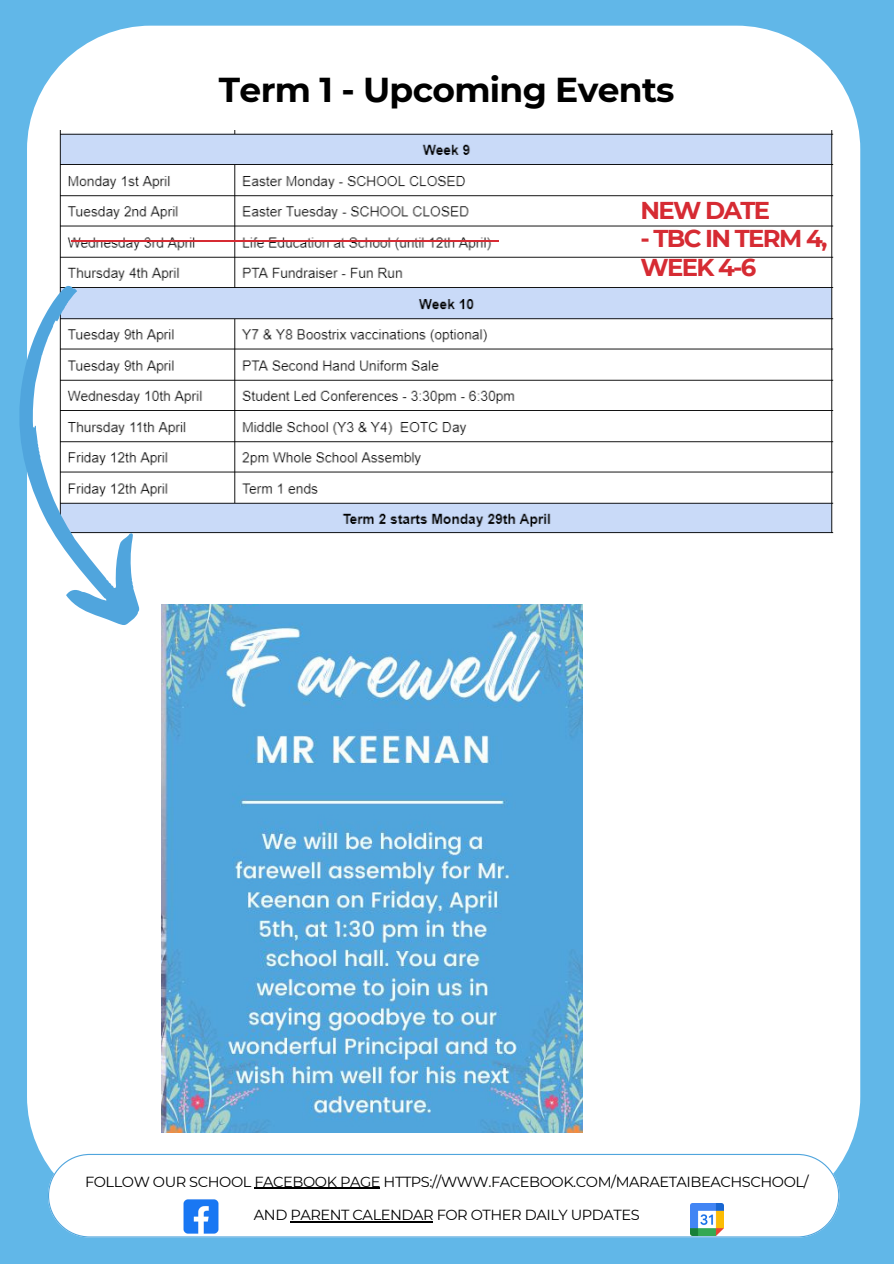
<style>
.page{position:relative;width:894px;height:1264px;background:#fff}
.page>*{position:absolute;margin:0;border:0;box-sizing:border-box;transform-origin:0 0}
.t1{font:700 34.5px "Montserrat";letter-spacing:-.02em;color:#000}
.t2{font:700 24.3px/28.7px "Montserrat";letter-spacing:-.065em;color:#d62b33}
.t3{font:14.55px "Montserrat";letter-spacing:-.03em;color:#000}
</style>
<div class="page">
<div style="left:0;top:0;width:893px;height:1263px;background:#61b7e8"></div>
<div style="left:27px;top:26px;width:833px;height:1174px;background:#fff"></div>
<div style="left:48px;top:1153px;width:791px;height:84px;background:#fff"></div>
<img style="left:181px;top:1195px;width:39px;height:39px">
<img style="left:690px;top:1202px;width:33px;height:33px">
<img style="left:162px;top:604px;width:420px;height:527px">
<hr style="left:254px;top:1187px;width:126px;height:1px;background:#000">
<hr style="left:290px;top:1221px;width:143px;height:1px;background:#000">
<img style="left:59px;top:130px;width:775px;height:404px">
<svg style="left:20px;top:283px;width:141px;height:359px;background:#cddfed"></svg>
<hr style="left:71px;top:239px;width:427px;height:2px;background:#d62b33">
<h1 class="t1" style="left:219px;top:68px;width:457px">Term 1 - Upcoming Events</h1>
<h2 class="t2" style="left:640px;top:195px;width:131px">NEW DATE</h2>
<h2 class="t2" style="left:640px;top:224px;width:189px">- TBC IN TERM 4,<br>WEEK 4-6</h2>
<p class="t3" style="left:85px;top:1172px;width:724px">FOLLOW OUR SCHOOL FACEBOOK PAGE HTTPS://WWW.FACEBOOK.COM/MARAETAIBEACHSCHOOL/</p>
<p class="t3" style="left:254px;top:1206px;width:387px">AND PARENT CALENDAR FOR OTHER DAILY UPDATES</p>
</div>
